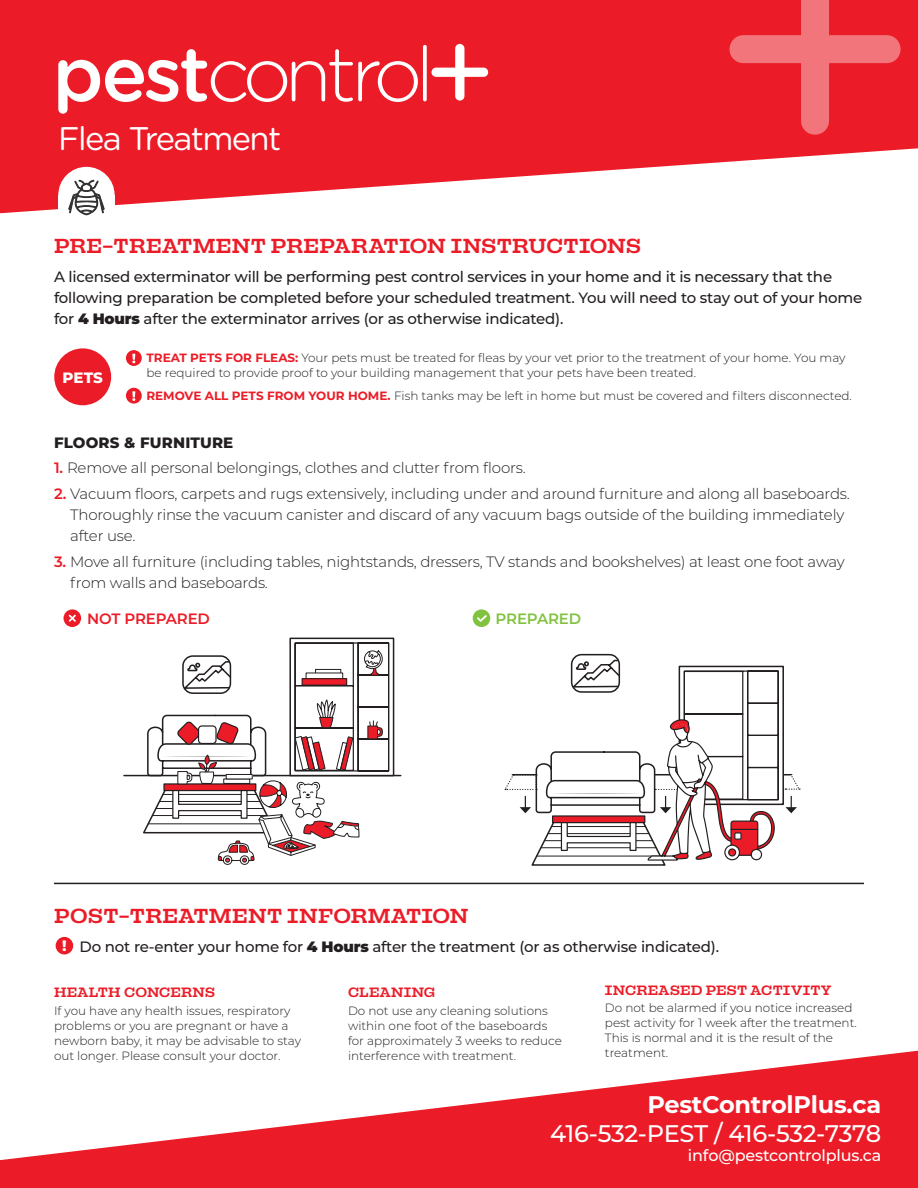
<style>
.page{position:relative;width:918px;height:1188px;background:#fff}
.page>*{position:absolute;margin:0;border:0;box-sizing:border-box;transform-origin:0 0}
.t1{font:32.7px "Gotham Rounded";letter-spacing:-.05em;color:#fff}
.t2{font:500 24px "Montserrat";letter-spacing:-.015em;color:#fff}
.t3{font:700 24px "Montserrat";letter-spacing:-.01em;color:#fff}
.t4{font:500 20.25px "Campaign Slab";letter-spacing:.015em;color:#eb1c27}
.t5{font:500 16.05px "Montserrat";letter-spacing:-.01em;color:#fff}
.t6{font:300 15px/21px "Montserrat";letter-spacing:-.015em;color:#231f20}
.t7{font:500 15px/21px "Montserrat";letter-spacing:-.015em;color:#231f20}
.t8{font:800 15px "Montserrat";letter-spacing:.01em;color:#231f20}
.t9{font:600 15px "Montserrat";letter-spacing:-.01em;color:#eb1c27}
.t10{font:600 15px "Montserrat";letter-spacing:-.01em;color:#81c340}
.t11{font:800 15px "Montserrat";color:#fff}
.t12{font:500 13.5px "Campaign Slab";letter-spacing:.015em;color:#eb1c27}
.t13{font:300 12px/15px "Montserrat";color:#231f20}
.s1{font-weight:900}
.s2{font-weight:700;color:#eb1c27}
.s3{font-weight:600;color:#eb1c27}
</style>
<div class="page">
<svg style="left:0;top:0;width:918px;height:213px;fill:#eb1c27"></svg>
<svg style="left:0;top:1051px;width:918px;height:137px;fill:#eb1c27"></svg>
<svg style="left:730px;top:0;width:171px;height:135px;background:#ed3842"></svg>
<div style="left:455px;top:44px;width:9px;height:57px;background:#fff;border-radius:5px"></div>
<div style="left:432px;top:68px;width:56px;height:9px;background:#fff;border-radius:5px"></div>
<svg style="left:58px;top:49px;width:360px;height:65px"></svg>
<svg style="left:423px;top:45px;width:4px;height:56px"></svg>
<div style="left:56px;top:937px;width:17px;height:17px;background:#eb1c27;border-radius:50%"></div>
<svg style="left:473px;top:609px;width:17px;height:18px"></svg>
<svg style="left:64px;top:609px;width:17px;height:18px"></svg>
<div style="left:54px;top:348px;width:57px;height:57px;background:#eb1c27;border-radius:50%"></div>
<svg style="left:126px;top:350px;width:16px;height:16px"></svg>
<svg style="left:132px;top:354px;width:3px;height:9px"></svg>
<svg style="left:126px;top:388px;width:16px;height:16px"></svg>
<svg style="left:132px;top:391px;width:3px;height:10px"></svg>
<hr style="left:54px;top:883px;width:810px;height:1px;background:#231f20">
<hr style="left:124px;top:775px;width:277px;height:1px;background:#231f20">
<div style="left:289px;top:638px;width:105px;height:138px;border:2px solid #231f20"></div>
<svg style="left:141px;top:642px;width:249px;height:223px"></svg>
<div style="left:58px;top:167px;width:57px;height:56px;background:#fff;border-radius:50%"></div>
<div style="left:58px;top:195px;width:57px;height:33px;background:#fff"></div>
<svg style="left:68px;top:180px;width:37px;height:36px"></svg>
<hr style="left:512px;top:774px;width:278px;height:2px;background:#231f20">
<div style="left:679px;top:666px;width:105px;height:139px;border:2px solid #231f20"></div>
<div style="left:571px;top:654px;width:49px;height:39px;border:2px solid #231f20;border-radius:10px"></div>
<svg style="left:786px;top:796px;width:11px;height:17px"></svg>
<svg style="left:785px;top:774px;width:15px;height:16px"></svg>
<svg style="left:504px;top:659px;width:275px;height:207px"></svg>
<p class="t1" style="left:58px;top:116px;width:224px">Flea Treatment</p>
<p class="t4" style="left:54px;top:234px;width:588px">PRE-TREATMENT PREPARATION INSTRUCTIONS</p>
<p class="t7" style="left:54px;top:265px;width:810px">A licensed exterminator will be performing pest control services in your home and it is necessary that the following preparation be completed before your scheduled treatment. You will need to stay out of your home for <span class="s1">4 Hours</span> after the exterminator arrives (or as otherwise indicated).</p>
<p class="t11" style="left:62px;top:366px;width:42px">PETS</p>
<p class="t13" style="left:146px;top:350px;width:701px"><span class="s2">TREAT PETS FOR FLEAS:</span> Your pets must be treated for fleas by your vet prior to the treatment of your home. You may be required to provide proof to your building management that your pets have been treated.</p>
<p class="t13" style="left:146px;top:387px;width:707px"><span class="s2">REMOVE ALL PETS FROM YOUR HOME.</span> Fish tanks may be left in home but must be covered and filters disconnected.</p>
<p class="t8" style="left:54px;top:432px;width:181px">FLOORS &amp; FURNITURE</p>
<p class="t6" style="left:54px;top:457px;width:473px"><span class="s3">1.</span> Remove all personal belongings, clothes and clutter from floors.</p>
<p class="t6" style="left:70px;top:483px;width:781px;text-indent:-16px"><span class="s3">2.</span> Vacuum floors, carpets and rugs extensively, including under and around furniture and along all baseboards.<br>Thoroughly rinse the vacuum canister and discard of any vacuum bags outside of the building immediately after use.</p>
<p class="t6" style="left:70px;top:550px;width:776px;text-indent:-16px"><span class="s3">3.</span> Move all furniture (including tables, nightstands, dressers, TV stands and bookshelves) at least one foot away from walls and baseboards.</p>
<p class="t9" style="left:87px;top:608px;width:124px">NOT PREPARED</p>
<p class="t10" style="left:496px;top:608px;width:87px">PREPARED</p>
<p class="t4" style="left:54px;top:904px;width:416px">POST-TREATMENT INFORMATION</p>
<p class="t7" style="left:80px;top:935px;width:641px">Do not re-enter your home for <span class="s1">4 Hours</span> after the treatment (or as otherwise indicated).</p>
<p class="t11" style="left:62px;top:935px;width:6px">!</p>
<p class="t12" style="left:54px;top:985px;width:163px">HEALTH CONCERNS</p>
<p class="t13" style="left:54px;top:1003px;width:249px">If you have any health issues, respiratory problems or you are pregnant or have a newborn baby, it may be advisable to stay out longer. Please consult your doctor.</p>
<p class="t12" style="left:348px;top:985px;width:89px">CLEANING</p>
<p class="t13" style="left:348px;top:1003px;width:216px">Do not use any cleaning solutions within one foot of the baseboards for approximately 3 weeks to reduce interference with treatment.</p>
<p class="t12" style="left:605px;top:982px;width:228px">INCREASED PEST ACTIVITY</p>
<p class="t13" style="left:605px;top:1000px;width:254px">Do not be alarmed if you notice increased pest activity for 1 week after the treatment.<br>This is normal and it is the result of the treatment.</p>
<p class="t3" style="left:647px;top:1087px;width:235px">PestControlPlus.ca</p>
<p class="t2" style="left:550px;top:1117px;width:333px">416-532-PEST / 416-532-7378</p>
<p class="t5" style="left:688px;top:1144px;width:195px">info@pestcontrolplus.ca</p>
</div>
